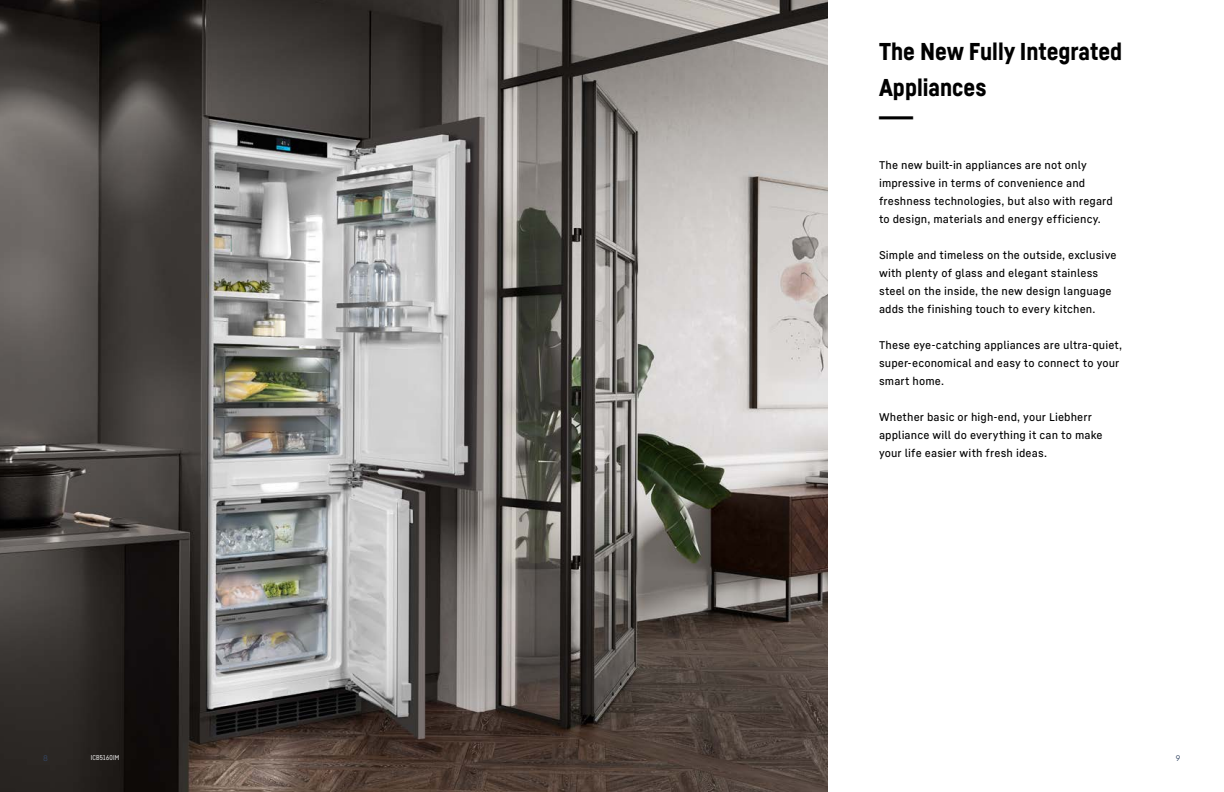
<style>
.page{position:relative;width:1224px;height:792px;background:#fff}
.page>*{position:absolute;margin:0;border:0;box-sizing:border-box;transform-origin:0 0}
.t1{font:900 24px/36px "Liebherr Head";color:#000}
.t2{font:500 11px/18px "Liebherr Text";letter-spacing:.01em;color:#000}
.t3{font:8px "Liebherr Text";color:#344663}
.t4{font:condensed 7px "Liebherr Text";letter-spacing:.035em;color:#fff}
</style>
<div class="page">
<img style="left:0;top:0;width:828px;height:792px">
<h1 class="t1" style="left:879px;top:33px;width:245px">The New Fully Integrated<br>Appliances<br>---</h1>
<p class="t2" style="left:879px;top:155px;width:235px">The new built-in appliances are not only impressive in terms of convenience and freshness technologies, but also with regard to design, materials and energy efficiency.</p>
<p class="t2" style="left:879px;top:245px;width:239px">Simple and timeless on the outside, exclusive with plenty of glass and elegant stainless steel on the inside, the new design language adds the finishing touch to every kitchen.</p>
<p class="t2" style="left:879px;top:335px;width:245px">These eye-catching appliances are ultra-quiet, super-economical and easy to connect to your smart home.</p>
<p class="t2" style="left:879px;top:407px;width:225px">Whether basic or high-end, your Liebherr appliance will do everything it can to make your life easier with fresh ideas.</p>
<p class="t4" style="left:91px;top:753px;width:30px">ICB5160IM</p>
<p class="t3" style="left:43px;top:752px;width:6px">8</p>
<p class="t3" style="left:1176px;top:752px;width:6px">9</p>
</div>
